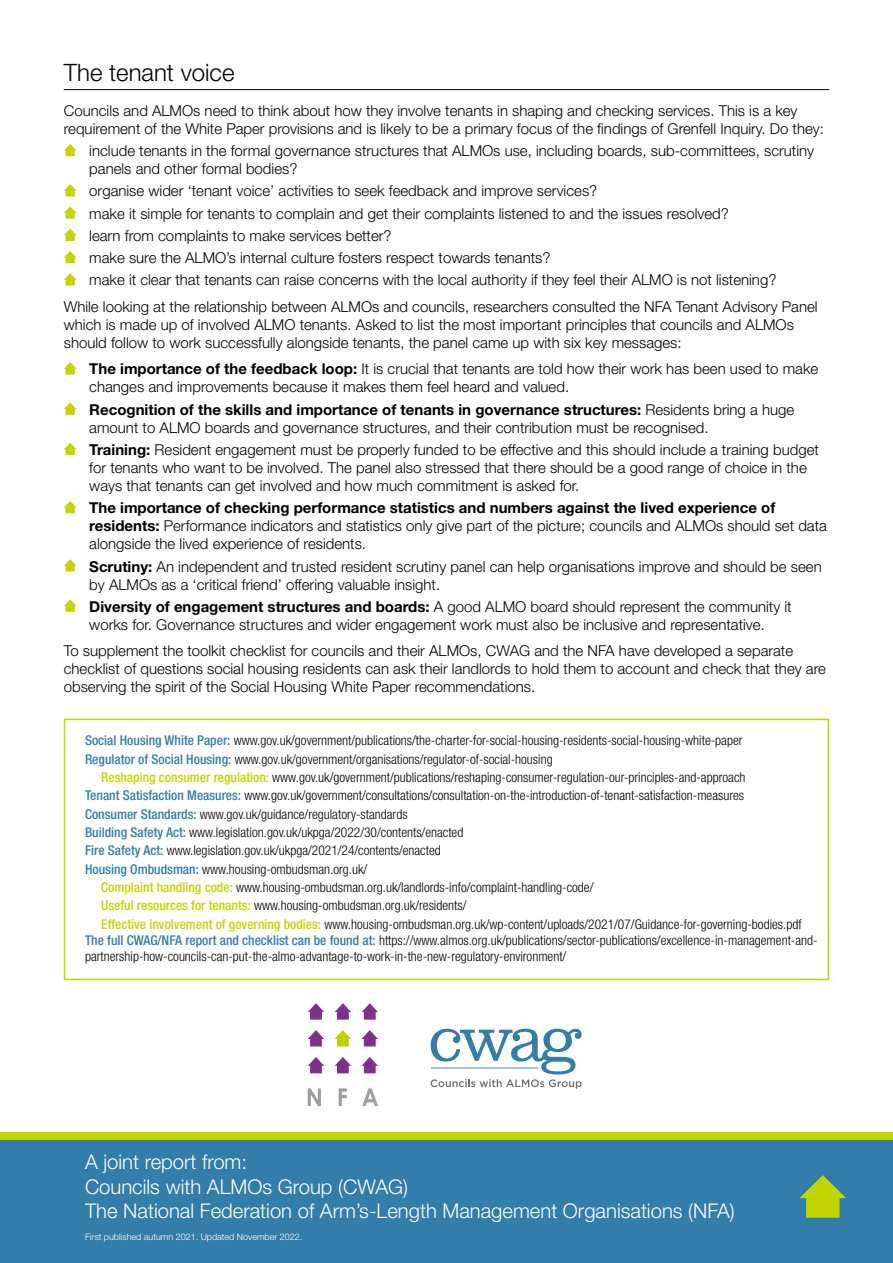
<style>
.page{position:relative;width:893px;height:1263px;background:#fff}
.page>*{position:absolute;margin:0;border:0;box-sizing:border-box;transform-origin:0 0}
.t1{font:300 24px "Helvetica Neue LT Std";color:#000}
.Contents_paragraph{font:300 20.25px "Helvetica Neue LT Pro";color:#fff}
.Bullets{font:300 15px/18px "Helvetica Neue LT Std";color:#000}
.Bullets-2{font:300 condensed 13.5px/16.2px "Helvetica Neue LT Pro";color:#000}
.Contents_paragraph-2{font:300 9px "Helvetica Neue LT Pro";color:#fff}
.s1{font-weight:700}
.s2{font-weight:500;color:#327da9}
.s3{font-weight:500;color:#c2d500}
</style>
<div class="page">
<hr style="left:64px;top:89px;width:765px;height:1px;background:#000">
<svg style="left:64px;top:144px;width:13px;height:12px"></svg>
<svg style="left:64px;top:184px;width:13px;height:12px"></svg>
<svg style="left:64px;top:206px;width:13px;height:13px"></svg>
<svg style="left:64px;top:229px;width:13px;height:12px"></svg>
<svg style="left:64px;top:251px;width:13px;height:12px"></svg>
<svg style="left:64px;top:273px;width:13px;height:12px"></svg>
<svg style="left:64px;top:362px;width:13px;height:12px"></svg>
<svg style="left:64px;top:402px;width:13px;height:13px"></svg>
<svg style="left:64px;top:443px;width:13px;height:12px"></svg>
<svg style="left:64px;top:501px;width:13px;height:12px"></svg>
<svg style="left:64px;top:559px;width:13px;height:12px"></svg>
<svg style="left:64px;top:599px;width:13px;height:13px"></svg>
<svg style="left:431px;top:1029px;width:151px;height:60px"></svg>
<svg style="left:308px;top:1003px;width:16px;height:17px"></svg>
<svg style="left:335px;top:1003px;width:16px;height:17px"></svg>
<svg style="left:362px;top:1003px;width:16px;height:17px"></svg>
<svg style="left:308px;top:1057px;width:16px;height:16px"></svg>
<svg style="left:335px;top:1057px;width:16px;height:16px"></svg>
<svg style="left:362px;top:1057px;width:16px;height:16px"></svg>
<svg style="left:308px;top:1030px;width:16px;height:16px"></svg>
<svg style="left:335px;top:1030px;width:16px;height:16px"></svg>
<svg style="left:362px;top:1030px;width:16px;height:16px"></svg>
<svg style="left:308px;top:1088px;width:13px;height:18px"></svg>
<svg style="left:339px;top:1088px;width:8px;height:18px"></svg>
<svg style="left:362px;top:1088px;width:16px;height:18px"></svg>
<div style="left:64px;top:719px;width:765px;height:261px;border:2px solid #c2d500"></div>
<div style="left:0;top:1137px;width:893px;height:126px;background:#327da9"></div>
<div style="left:0;top:1132px;width:893px;height:8px;background:#c2d500"></div>
<svg style="left:799px;top:1175px;width:47px;height:43px"></svg>
<p class="t1" style="left:64px;top:58px;width:172px">The tenant voice</p>
<p class="Bullets" style="left:64px;top:101px;width:762px">Councils and ALMOs need to think about how they involve tenants in shaping and checking services. This is a key requirement of the White Paper provisions and is likely to be a primary focus of the findings of Grenfell Inquiry. Do they:</p>
<p class="Bullets" style="left:89px;top:142px;width:726px">include tenants in the formal governance structures that ALMOs use, including boards, sub-committees, scrutiny panels and other formal bodies?</p>
<p class="Bullets" style="left:89px;top:182px;width:509px">organise wider ‘tenant voice’ activities to seek feedback and improve services?</p>
<p class="Bullets" style="left:89px;top:204px;width:641px">make it simple for tenants to complain and get their complaints listened to and the issues resolved?</p>
<p class="Bullets" style="left:89px;top:226px;width:304px">learn from complaints to make services better?</p>
<p class="Bullets" style="left:89px;top:249px;width:463px">make sure the ALMO’s internal culture fosters respect towards tenants?</p>
<p class="Bullets" style="left:89px;top:271px;width:689px">make it clear that tenants can raise concerns with the local authority if they feel their ALMO is not listening?</p>
<p class="Bullets" style="left:64px;top:297px;width:755px">While looking at the relationship between ALMOs and councils, researchers consulted the NFA Tenant Advisory Panel which is made up of involved ALMO tenants. Asked to list the most important principles that councils and ALMOs should follow to work successfully alongside tenants, the panel came up with six key messages:</p>
<p class="Bullets" style="left:89px;top:360px;width:730px"><span class="s1">The importance of the feedback loop:</span> It is crucial that tenants are told how their work has been used to make changes and improvements because it makes them feel heard and valued.</p>
<p class="Bullets" style="left:89px;top:400px;width:706px"><span class="s1">Recognition of the skills and importance of tenants in governance structures:</span> Residents bring a huge amount to ALMO boards and governance structures, and their contribution must be recognised.</p>
<p class="Bullets" style="left:89px;top:440px;width:731px"><span class="s1">Training:</span> Resident engagement must be properly funded to be effective and this should include a training budget for tenants who want to be involved. The panel also stressed that there should be a good range of choice in the ways that tenants can get involved and how much commitment is asked for.</p>
<p class="Bullets" style="left:89px;top:499px;width:739px"><span class="s1">The importance of checking performance statistics and numbers against the lived experience of residents:</span> Performance indicators and statistics only give part of the picture; councils and ALMOs should set data alongside the lived experience of residents.</p>
<p class="Bullets" style="left:89px;top:557px;width:734px"><span class="s1">Scrutiny:</span> An independent and trusted resident scrutiny panel can help organisations improve and should be seen by ALMOs as a ‘critical friend’ offering valuable insight.</p>
<p class="Bullets" style="left:89px;top:597px;width:704px"><span class="s1">Diversity of engagement structures and boards:</span> A good ALMO board should represent the community it works for. Governance structures and wider engagement work must also be inclusive and representative.</p>
<p class="Bullets" style="left:64px;top:642px;width:764px">To supplement the toolkit checklist for councils and their ALMOs, CWAG and the NFA have developed a separate checklist of questions social housing residents can ask their landlords to hold them to account and check that they are observing the spirit of the Social Housing White Paper recommendations.</p>
<p class="Bullets-2" style="left:85px;top:732px;width:659px"><span class="s2">Social Housing White Paper:</span> www.gov.uk/government/publications/the-charter-for-social-housing-residents-social-housing-white-paper</p>
<p class="Bullets-2" style="left:85px;top:751px;width:469px"><span class="s2">Regulator of Social Housing:</span> www.gov.uk/government/organisations/regulator-of-social-housing</p>
<p class="Bullets-2" style="left:101px;top:769px;width:646px"><span class="s3">Reshaping consumer regulation:</span> www.gov.uk/government/publications/reshaping-consumer-regulation-our-principles-and-approach</p>
<p class="Bullets-2" style="left:85px;top:787px;width:661px"><span class="s2">Tenant Satisfaction Measures:</span> www.gov.uk/government/consultations/consultation-on-the-introduction-of-tenant-satisfaction-measures</p>
<p class="Bullets-2" style="left:85px;top:806px;width:324px"><span class="s2">Consumer Standards:</span> www.gov.uk/guidance/regulatory-standards</p>
<p class="Bullets-2" style="left:85px;top:824px;width:380px"><span class="s2">Building Safety Act:</span> www.legislation.gov.uk/ukpga/2022/30/contents/enacted</p>
<p class="Bullets-2" style="left:85px;top:842px;width:357px"><span class="s2">Fire Safety Act:</span> www.legislation.gov.uk/ukpga/2021/24/contents/enacted</p>
<p class="Bullets-2" style="left:85px;top:861px;width:284px"><span class="s2">Housing Ombudsman:</span> www.housing-ombudsman.org.uk/</p>
<p class="Bullets-2" style="left:101px;top:879px;width:494px"><span class="s3">Complaint handling code:</span> www.housing-ombudsman.org.uk/landlords-info/complaint-handling-code/</p>
<p class="Bullets-2" style="left:101px;top:897px;width:367px"><span class="s3">Useful resources for tenants:</span> www.housing-ombudsman.org.uk/residents/</p>
<p class="Bullets-2" style="left:101px;top:916px;width:702px"><span class="s3">Effective involvement of governing bodies:</span> www.housing-ombudsman.org.uk/wp-content/uploads/2021/07/Guidance-for-governing-bodies.pdf</p>
<p class="Bullets-2" style="left:85px;top:932px;width:734px"><span class="s2">The full CWAG/NFA report and checklist can be found at:</span> https://www.almos.org.uk/publications/sector-publications/excellence-in-management-and&shy;partnership-how-councils-can-put-the-almo-advantage-to-work-in-the-new-regulatory-environment/</p>
<p class="Contents_paragraph" style="left:85px;top:1150px;width:164px">A joint report from:</p>
<p class="Contents_paragraph" style="left:85px;top:1174px;width:324px">Councils with ALMOs Group (CWAG)</p>
<p class="Contents_paragraph" style="left:85px;top:1198px;width:651px">The National Federation of Arm’s-Length Management Organisations (NFA)</p>
<p class="Contents_paragraph-2" style="left:85px;top:1231px;width:219px">First published autumn 2021. Updated November 2022.</p>
</div>
